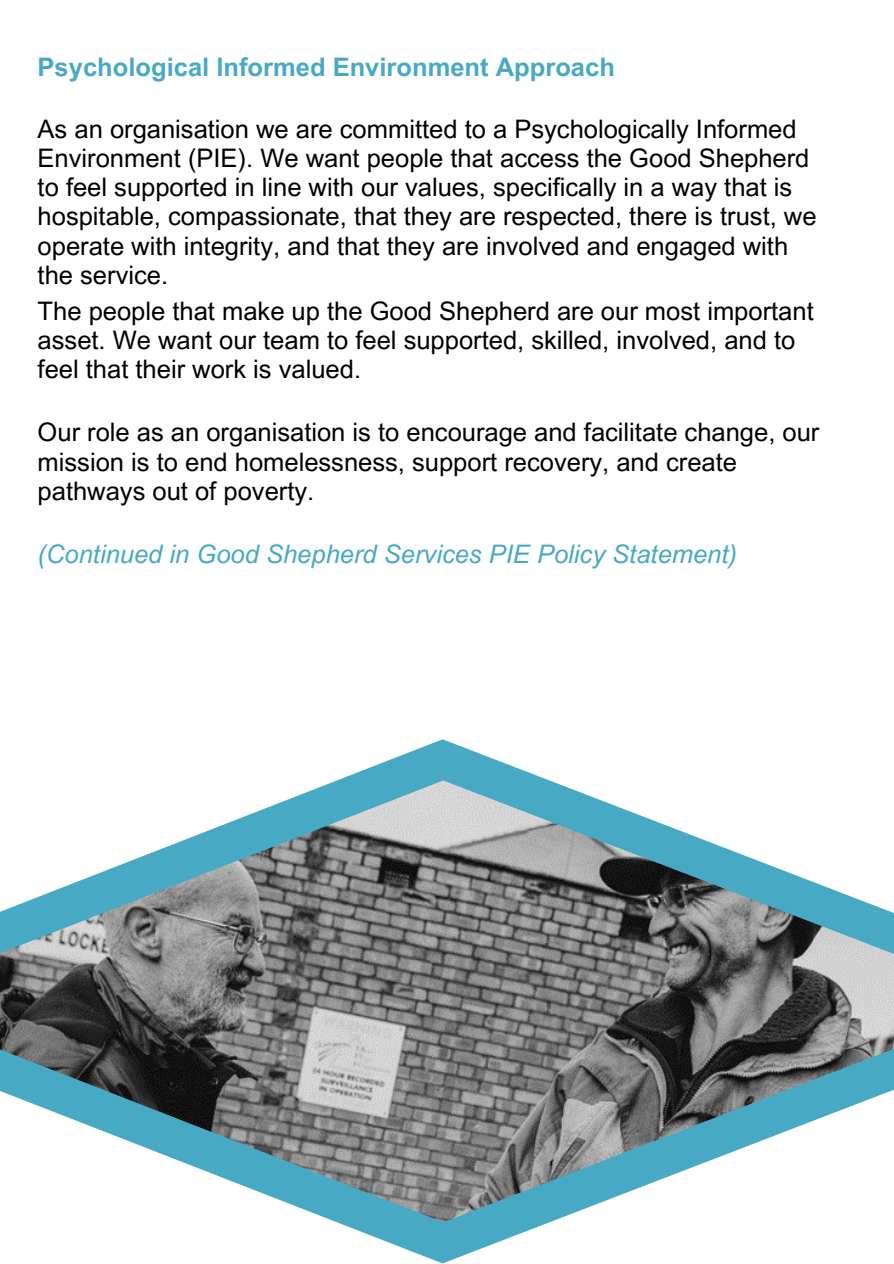
<style>
.page{position:relative;width:894px;height:1264px;background:#fff}
.page>*{position:absolute;margin:0;border:0;box-sizing:border-box;transform-origin:0 0}
.t1{font:25.5px/29.2px "Arial MT Pro";color:#000}
.t2{font:italic 25.5px "Arial MT Pro";color:#48a9c5}
.t3{font:700 25.5px "Arial MT Pro";color:#48a9c5}
</style>
<div class="page">
<svg style="left:336px;top:739px;width:214px;height:524px"></svg>
<img style="left:0;top:780px;width:893px;height:442px">
<p class="t3" style="left:38px;top:58px;width:578px">Psychological Informed Environment Approach</p>
<p class="t1" style="left:38px;top:117px;width:780px">As an organisation we are committed to a Psychologically Informed Environment (PIE). We want people that access the Good Shepherd to feel supported in line with our values, specifically in a way that is hospitable, compassionate, that they are respected, there is trust, we operate with integrity, and that they are involved and engaged with the service.</p>
<p class="t1" style="left:38px;top:299px;width:777px">The people that make up the Good Shepherd are our most important asset. We want our team to feel supported, skilled, involved, and to feel that their work is valued.</p>
<p class="t1" style="left:38px;top:421px;width:783px">Our role as an organisation is to encourage and facilitate change, our mission is to end homelessness, support recovery, and create pathways out of poverty.</p>
<p class="t2" style="left:38px;top:544px;width:700px">(Continued in Good Shepherd Services PIE Policy Statement)</p>
</div>
